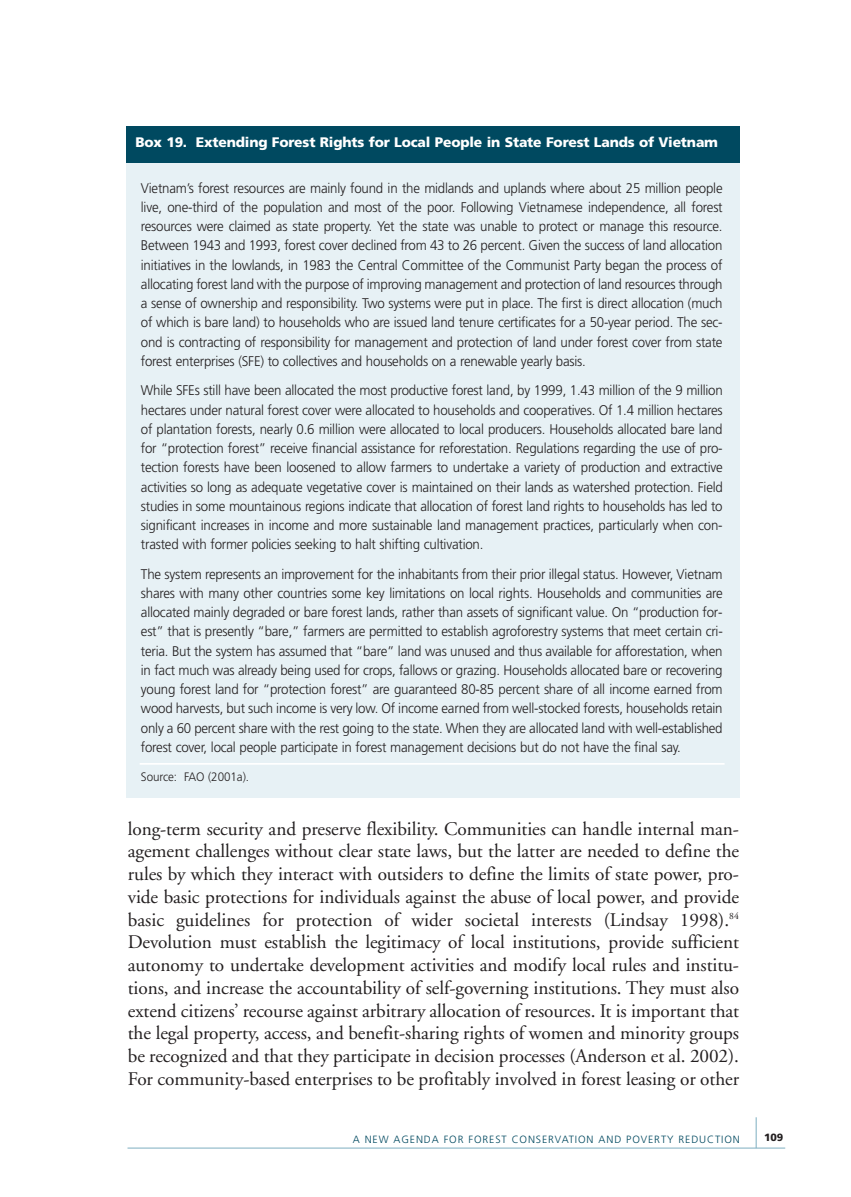
<style>
.page{position:relative;width:851px;height:1197px;background:#fff}
.page>*{position:absolute;margin:0;border:0;box-sizing:border-box;transform-origin:0 0}
.t1{font:19.25px/22.8px "Adobe Garamond";letter-spacing:-.005em;color:#231f20;text-align:justify}
.t2{font:300 14px/19.2px "Frutiger";letter-spacing:-.015em;color:#231f20;text-align:justify;scale:.95 1}
.t3{font:900 13.83px "Frutiger";letter-spacing:-.01em;color:#fff}
.t4{font:300 12.25px "Frutiger";letter-spacing:-.005em;color:#231f20;scale:.95 1}
.t5{font:300 10.5px "Frutiger";letter-spacing:.085em;color:#004960}
.t6{font:900 10.5px "Frutiger";color:#231f20}
</style>
<div class="page">
<hr style="left:127px;top:1148px;width:658px;height:1px;background:#7daec1">
<hr style="left:755px;top:1117px;width:1px;height:31px;background:#7daec1">
<div style="left:126px;top:143px;width:614px;height:655px;background:#e7f1f5"></div>
<div style="left:126px;top:126px;width:614px;height:37px;background:#004960"></div>
<hr style="left:140px;top:763px;width:584px;height:2px;background:#fff">
<p class="t3" style="left:135px;top:137px;width:584px">Box 19. Extending Forest Rights for Local People in State Forest Lands of Vietnam</p>
<p class="t2" style="left:141px;top:179px;width:614px">Vietnam’s forest resources are mainly found in the midlands and uplands where about 25 million people live, one-third of the population and most of the poor. Following Vietnamese independence, all forest resources were claimed as state property. Yet the state was unable to protect or manage this resource.<br>Between 1943 and 1993, forest cover declined from 43 to 26 percent. Given the success of land allocation initiatives in the lowlands, in 1983 the Central Committee of the Communist Party began the process of allocating forest land with the purpose of improving management and protection of land resources through a sense of ownership and responsibility. Two systems were put in place. The first is direct allocation (much of which is bare land) to households who are issued land tenure certificates for a 50-year period. The sec&shy;ond is contracting of responsibility for management and protection of land under forest cover from state forest enterprises (SFE) to collectives and households on a renewable yearly basis.</p>
<p class="t2" style="left:141px;top:382px;width:614px">While SFEs still have been allocated the most productive forest land, by 1999, 1.43 million of the 9 million hectares under natural forest cover were allocated to households and cooperatives. Of 1.4 million hectares of plantation forests, nearly 0.6 million were allocated to local producers. Households allocated bare land for “protection forest” receive financial assistance for reforestation. Regulations regarding the use of pro&shy;tection forests have been loosened to allow farmers to undertake a variety of production and extractive activities so long as adequate vegetative cover is maintained on their lands as watershed protection. Field studies in some mountainous regions indicate that allocation of forest land rights to households has led to significant increases in income and more sustainable land management practices, particularly when con&shy;trasted with former policies seeking to halt shifting cultivation.</p>
<p class="t2" style="left:141px;top:565px;width:614px">The system represents an improvement for the inhabitants from their prior illegal status. However, Vietnam shares with many other countries some key limitations on local rights. Households and communities are allocated mainly degraded or bare forest lands, rather than assets of significant value. On “production for&shy;est” that is presently “bare,” farmers are permitted to establish agroforestry systems that meet certain cri&shy;teria. But the system has assumed that “bare” land was unused and thus available for afforestation, when in fact much was already being used for crops, fallows or grazing. Households allocated bare or recovering young forest land for “protection forest” are guaranteed 80-85 percent share of all income earned from wood harvests, but such income is very low. Of income earned from well-stocked forests, households retain only a 60 percent share with the rest going to the state. When they are allocated land with well-established forest cover, local people participate in forest management decisions but do not have the final say.</p>
<p class="t4" style="left:141px;top:772px;width:115px">Source: FAO (2001a).</p>
<p class="t1" style="left:128px;top:819px;width:612px">long-term security and preserve flexibility. Communities can handle internal man&shy;agement challenges without clear state laws, but the latter are needed to define the rules by which they interact with outsiders to define the limits of state power, pro&shy;vide basic protections for individuals against the abuse of local power, and provide basic guidelines for protection of wider societal interests (Lindsay 1998).<sup>84<br></sup>Devolution must establish the legitimacy of local institutions, provide sufficient autonomy to undertake development activities and modify local rules and institu&shy;tions, and increase the accountability of self-governing institutions. They must also extend citizens’ recourse against arbitrary allocation of resources. It is important that the legal property, access, and benefit-sharing rights of women and minority groups be recognized and that they participate in decision processes (Anderson et al. 2002).<br>For community-based enterprises to be profitably involved in forest leasing or other</p>
<p class="t5" style="left:353px;top:1135px;width:388px">A NEW AGENDA FOR FOREST CONSERVATION AND POVERTY REDUCTION</p>
<p class="t6" style="left:764px;top:1133px;width:21px">109</p>
</div>
